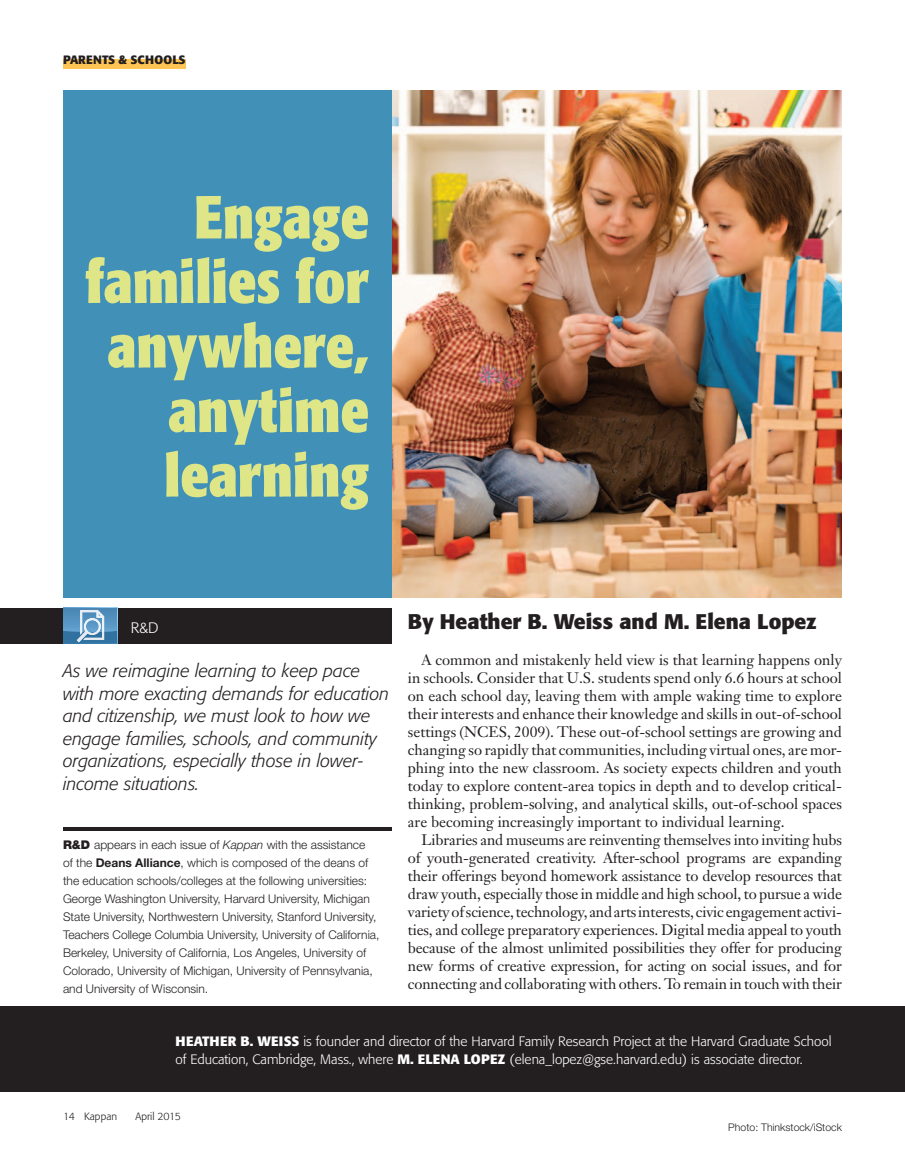
<style>
.page{position:relative;width:905px;height:1175px;background:#fff}
.page>*{position:absolute;margin:0;border:0;box-sizing:border-box;transform-origin:0 0}
.t1{font:700 condensed 60px/64.5px "Formata";color:#dee687;text-align:right}
.t2{font:700 21px "Formata";color:#231f20}
.t3{font:italic 300 18px/22.5px "Formata";color:#231f20}
.t4{font:15px/18px "Janson Text";letter-spacing:-.005em;color:#231f20;text-align:justify}
.t5{font:300 15px "Formata";color:#fff}
.t6{font:300 13.5px/18px "Formata";color:#fff}
.t7{font:300 12px/18px "Helvetica Neue";color:#231f20}
.t8{font:700 12px "Formata";letter-spacing:.01em;color:#231f20}
.t9{font:300 10.5px "Helvetica Neue";color:#231f20}
.t10{font:300 10.5px "Formata";color:#231f20}
.s1{font-weight:900}
.s2{font-style:italic}
.s3{font-weight:700}
</style>
<div class="page">
<hr style="left:63px;top:827px;width:329px;height:3px;background:#231f20">
<div style="left:0;top:1006px;width:904px;height:85px;background:#231f20"></div>
<img style="left:392px;top:90px;width:449px;height:507px">
<div style="left:63px;top:59px;width:123px;height:9px;background:#fec555"></div>
<div style="left:63px;top:90px;width:329px;height:507px;background:#4090b8"></div>
<div style="left:0;top:608px;width:392px;height:25px;background:#231f20"></div>
<div style="left:0;top:632px;width:392px;height:12px;background:#231f20"></div>
<img style="left:63px;top:608px;width:54px;height:36px">
<svg style="left:77px;top:610px;width:27px;height:32px"></svg>
<p class="t8" style="left:63px;top:52px;width:124px">PARENTS &amp; SCHOOLS</p>
<h1 class="t1" style="left:85px;top:184px;width:285px">Engage families for anywhere, anytime learning</h1>
<p class="t5" style="left:131px;top:619px;width:29px">R&amp;D</p>
<p class="t3" style="left:63px;top:659px;width:327px">As we reimagine learning to keep pace with more exacting demands for education and citizenship, we must look to how we engage families, schools, and community organizations, especially those in lower&shy;income situations.</p>
<p class="t7" style="left:63px;top:835px;width:318px"><span class="s1">R&amp;D</span> appears in each issue of <span class="s2">Kappan</span> with the assistance<br>of the <span class="s3">Deans Alliance</span>, which is composed of the deans of the education schools/colleges at the following universities:<br>George Washington University, Harvard University, Michigan State University, Northwestern University, Stanford University, Teachers College Columbia University, University of California, Berkeley, University of California, Los Angeles, University of Colorado, University of Michigan, University of Pennsylvania, and University of Wisconsin.</p>
<h2 class="t2" style="left:408px;top:608px;width:410px">By Heather B. Weiss and M. Elena Lopez</h2>
<p class="t4" style="left:408px;top:650px;width:435px;text-indent:14px">A common and mistakenly held view is that learning happens only in schools. Consider that U.S. students spend only 6.6 hours at school on each school day, leaving them with ample waking time to explore their interests and enhance their knowledge and skills in out-of-school settings (NCES, 2009). These out-of-school settings are growing and changing so rapidly that communities, including virtual ones, are mor&shy;phing into the new classroom. As society expects children and youth today to explore content-area topics in depth and to develop critical&shy;thinking, problem-solving, and analytical skills, out-of-school spaces are becoming increasingly important to individual learning.</p>
<p class="t4" style="left:408px;top:830px;width:435px;text-indent:14px">Libraries and museums are reinventing themselves into inviting hubs of youth-generated creativity. After-school programs are expanding their offerings beyond homework assistance to develop resources that draw youth, especially those in middle and high school, to pursue a wide variety of science, technology, and arts interests, civic engagement activi&shy;ties, and college preparatory experiences. Digital media appeal to youth because of the almost unlimited possibilities they offer for producing new forms of creative expression, for acting on social issues, and for connecting and collaborating with others. To remain in touch with their</p>
<p class="t6" style="left:176px;top:1032px;width:657px"><span class="s3">HEATHER B. WEISS</span> is founder and director of the Harvard Family Research Project at the Harvard Graduate School of Education, Cambridge, Mass., where <span class="s3">M. ELENA LOPEZ</span> (elena_lopez@gse.harvard.edu) is associate director.</p>
<p class="t10" style="left:63px;top:1110px;width:56px">14 Kappan</p>
<p class="t10" style="left:135px;top:1110px;width:47px">April 2015</p>
<p class="t9" style="left:728px;top:1120px;width:115px">Photo: Thinkstock/iStock</p>
</div>
